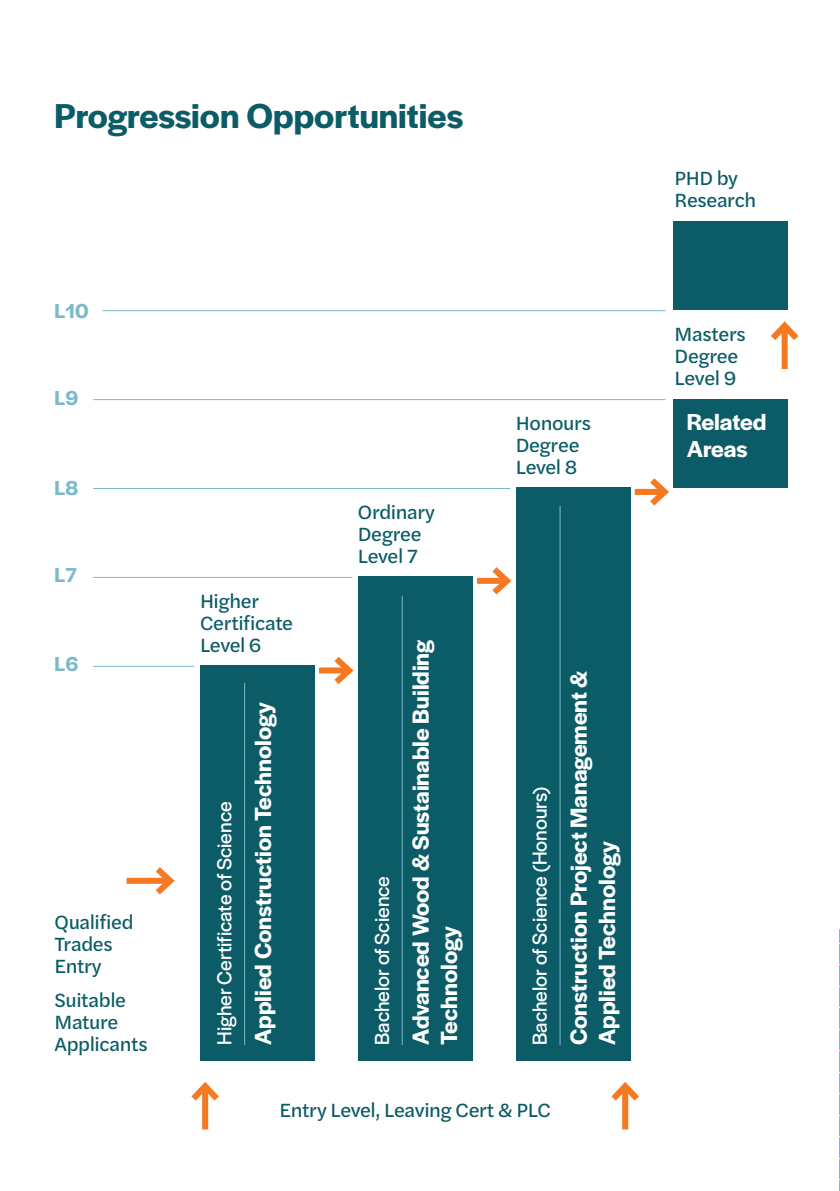
<style>
.page{position:relative;width:840px;height:1191px;background:#fff}
.page>*{position:absolute;margin:0;border:0;box-sizing:border-box;transform-origin:0 0}
.t1{font:600 36px "Halyard Display";color:#0b5c66}
.t2{font:600 24.2px/28.2px "Halyard Display";color:#fff}
.t3{font:600 24px/27px "Halyard Display";color:#fff}
.t4{font:21.2px "Halyard Display";color:#fff}
.t5{font:600 21px "Halyard Display";color:#7cb9ca}
.t6{font:20px/22px "Halyard Text";letter-spacing:-.02em;color:#0b5c66}
</style>
<div class="page">
<div style="left:319px;top:667px;width:30px;height:6px;background:#f47921"></div>
<svg style="left:328px;top:657px;width:26px;height:27px"></svg>
<div style="left:476px;top:578px;width:30px;height:6px;background:#f47921"></div>
<svg style="left:485px;top:567px;width:27px;height:28px"></svg>
<div style="left:634px;top:489px;width:30px;height:6px;background:#f47921"></div>
<svg style="left:643px;top:478px;width:26px;height:28px"></svg>
<hr style="left:839px;top:929px;width:1px;height:262px;background:#7cb9ca">
<div style="left:515px;top:487px;width:115px;height:574px;background:#0b5c66"></div>
<div style="left:673px;top:398px;width:114px;height:89px;background:#0b5c66"></div>
<div style="left:673px;top:221px;width:114px;height:89px;background:#0b5c66"></div>
<div style="left:200px;top:665px;width:114px;height:396px;background:#0b5c66"></div>
<div style="left:357px;top:576px;width:115px;height:485px;background:#0b5c66"></div>
<hr style="left:93px;top:666px;width:101px;height:1px;background:#7cb9ca">
<hr style="left:93px;top:577px;width:259px;height:1px;background:#7cb9ca">
<hr style="left:93px;top:488px;width:417px;height:1px;background:#7cb9ca">
<hr style="left:93px;top:399px;width:572px;height:1px;background:#7cb9ca">
<hr style="left:102px;top:310px;width:563px;height:1px;background:#7cb9ca">
<hr style="left:244px;top:682px;width:1px;height:363px;background:#7cb9ca">
<hr style="left:401px;top:595px;width:1px;height:450px;background:#7cb9ca">
<hr style="left:559px;top:506px;width:1px;height:539px;background:#7cb9ca">
<div style="left:622px;top:1086px;width:6px;height:43px;background:#f47921"></div>
<svg style="left:611px;top:1082px;width:28px;height:25px"></svg>
<div style="left:781px;top:326px;width:6px;height:43px;background:#f47921"></div>
<svg style="left:771px;top:321px;width:28px;height:25px"></svg>
<div style="left:202px;top:1086px;width:6px;height:43px;background:#f47921"></div>
<svg style="left:191px;top:1082px;width:28px;height:25px"></svg>
<div style="left:126px;top:877px;width:44px;height:6px;background:#f47921"></div>
<svg style="left:149px;top:867px;width:26px;height:28px"></svg>
<p class="t1" style="left:54px;top:90px;width:410px">Progression Opportunities</p>
<p class="t5" style="left:54px;top:296px;width:36px">L10</p>
<p class="t5" style="left:54px;top:383px;width:26px">L9</p>
<p class="t5" style="left:54px;top:473px;width:25px">L8</p>
<p class="t5" style="left:54px;top:560px;width:24px">L7</p>
<p class="t5" style="left:54px;top:649px;width:25px">L6</p>
<p class="t6" style="left:54px;top:910px;width:81px">Qualified<br>Trades<br>Entry</p>
<p class="t6" style="left:54px;top:987px;width:95px">Suitable<br>Mature<br>Applicants</p>
<p class="t6" style="left:200px;top:589px;width:95px">Higher<br>Certificate<br>Level 6</p>
<p class="t4" style="left:209px;top:1045px;width:245px;rotate:-90deg">Higher Certificate of Science</p>
<p class="t2" style="left:247px;top:1045px;width:344px;rotate:-90deg">Applied Construction Technology</p>
<p class="t6" style="left:357px;top:500px;width:79px">Ordinary<br>Degree<br>Level 7</p>
<p class="t4" style="left:367px;top:1045px;width:170px;rotate:-90deg">Bachelor of Science</p>
<p class="t2" style="left:405px;top:1045px;width:406px;rotate:-90deg">Advanced Wood &amp; Sustainable Building<br>Technology</p>
<p class="t6" style="left:515px;top:411px;width:77px">Honours<br>Degree<br>Level 8</p>
<p class="t4" style="left:524px;top:1045px;width:260px;rotate:-90deg">Bachelor of Science (Honours)</p>
<p class="t2" style="left:563px;top:1045px;width:376px;rotate:-90deg">Construction Project Management &amp;<br>Applied Technology</p>
<p class="t6" style="left:279px;top:1098px;width:273px">Entry Level, Leaving Cert &amp; PLC</p>
<p class="t6" style="left:674px;top:166px;width:83px">PHD by<br>Research</p>
<p class="t6" style="left:674px;top:322px;width:73px">Masters<br>Degree<br>Level 9</p>
<p class="t3" style="left:686px;top:407px;width:81px">Related<br>Areas</p>
</div>
